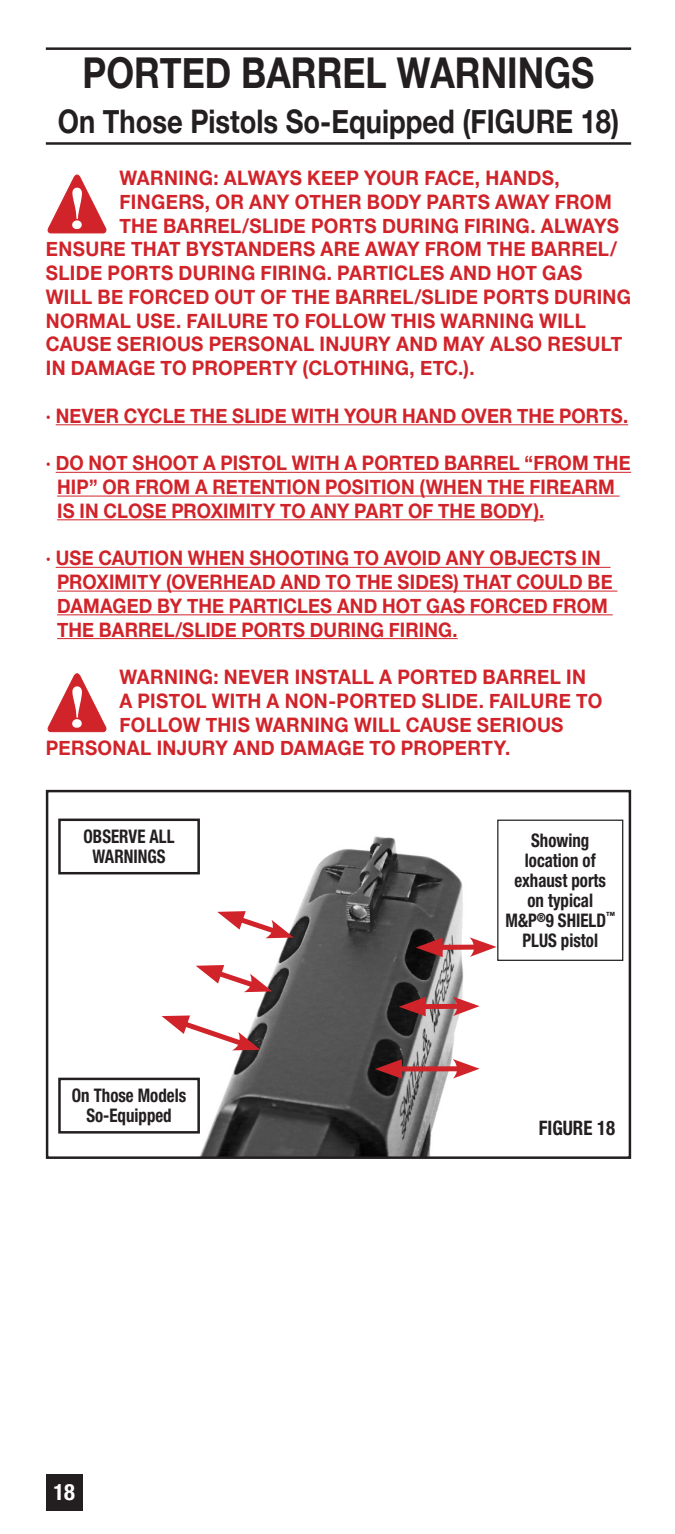
<style>
.page{position:relative;width:675px;height:1534px;background:#fff}
.page>*{position:absolute;margin:0;border:0;box-sizing:border-box;transform-origin:0 0}
.t1{font:700 42.5px "Helvetica Neue";color:#231f20;scale:.84 1}
.t2{font:700 32.5px "Helvetica Neue";color:#231f20;scale:.84 1}
.t3{font:700 condensed 22.5px "Helvetica Neue LT Std";color:#fff}
.t4{font:700 20px "Helvetica Neue";letter-spacing:.015em;color:#d1232a;scale:.94 1}
.t5{font:700 20px/23.8px "Helvetica Neue";letter-spacing:.015em;color:#d1232a;scale:.92 1}
.t6{font:700 condensed 20px "Helvetica Neue LT Std";color:#231f20;scale:.94 1}
.t7{font:700 condensed 18.75px/20px "Helvetica Neue LT Std";color:#231f20;text-align:center;scale:.9 1}
</style>
<div class="page">
<div style="left:46px;top:1474px;width:37px;height:36px;background:#231f20"></div>
<hr style="left:46px;top:47px;width:585px;height:3px;background:#231f20">
<hr style="left:46px;top:142px;width:585px;height:3px;background:#231f20">
<hr style="left:56px;top:424px;width:572px;height:1px;background:#d1232a">
<hr style="left:56px;top:472px;width:575px;height:1px;background:#d1232a">
<hr style="left:57px;top:495px;width:562px;height:1px;background:#d1232a">
<hr style="left:57px;top:519px;width:487px;height:1px;background:#d1232a">
<hr style="left:56px;top:567px;width:554px;height:1px;background:#d1232a">
<hr style="left:57px;top:590px;width:560px;height:1px;background:#d1232a">
<hr style="left:57px;top:614px;width:555px;height:1px;background:#d1232a">
<hr style="left:57px;top:638px;width:401px;height:1px;background:#d1232a">
<svg style="left:47px;top:174px;width:60px;height:60px"></svg>
<svg style="left:47px;top:673px;width:60px;height:59px"></svg>
<img style="left:106px;top:836px;width:391px;height:320px">
<div style="left:46px;top:790px;width:585px;height:369px;border:2px solid #231f20"></div>
<div style="left:433px;top:944px;width:46px;height:6px;background:#d1232a"></div>
<svg style="left:469px;top:937px;width:27px;height:20px"></svg>
<svg style="left:416px;top:937px;width:26px;height:20px"></svg>
<svg style="left:217px;top:911px;width:77px;height:27px"></svg>
<svg style="left:196px;top:965px;width:76px;height:27px"></svg>
<div style="left:497px;top:819px;width:126px;height:142px;border:1px solid #231f20"></div>
<div style="left:59px;top:820px;width:140px;height:53px;background:#fff"></div>
<div style="left:58px;top:818px;width:142px;height:56px;border:2px solid #231f20"></div>
<div style="left:59px;top:1079px;width:140px;height:53px;background:#fff"></div>
<div style="left:58px;top:1077px;width:142px;height:56px;border:2px solid #231f20"></div>
<div style="left:416px;top:1004px;width:46px;height:5px;background:#d1232a"></div>
<svg style="left:452px;top:996px;width:27px;height:20px"></svg>
<svg style="left:399px;top:997px;width:27px;height:19px"></svg>
<div style="left:392px;top:1066px;width:70px;height:5px;background:#d1232a"></div>
<svg style="left:453px;top:1059px;width:26px;height:19px"></svg>
<svg style="left:375px;top:1059px;width:27px;height:19px"></svg>
<svg style="left:161px;top:1015px;width:99px;height:35px"></svg>
<h1 class="t1" style="left:82px;top:39px;width:611px">PORTED BARREL WARNINGS</h1>
<h2 class="t2" style="left:58px;top:96px;width:669px">On Those Pistols So-Equipped (FIGURE 18)</h2>
<p class="t4" style="left:119px;top:162px;width:469px">WARNING: ALWAYS KEEP YOUR FACE, HANDS,</p>
<p class="t4" style="left:119px;top:186px;width:525px">FINGERS, OR ANY OTHER BODY PARTS AWAY FROM</p>
<p class="t4" style="left:119px;top:210px;width:533px">THE BARREL/SLIDE PORTS DURING FIRING. ALWAYS</p>
<p class="t4" style="left:46px;top:234px;width:609px">ENSURE THAT BYSTANDERS ARE AWAY FROM THE BARREL/</p>
<p class="t4" style="left:46px;top:257px;width:572px">SLIDE PORTS DURING FIRING. PARTICLES AND HOT GAS</p>
<p class="t4" style="left:46px;top:281px;width:624px">WILL BE FORCED OUT OF THE BARREL/SLIDE PORTS DURING</p>
<p class="t4" style="left:46px;top:305px;width:576px">NORMAL USE. FAILURE TO FOLLOW THIS WARNING WILL</p>
<p class="t4" style="left:46px;top:329px;width:614px">CAUSE SERIOUS PERSONAL INJURY AND MAY ALSO RESULT</p>
<p class="t4" style="left:46px;top:352px;width:457px">IN DAMAGE TO PROPERTY (CLOTHING, ETC.).</p>
<p class="t5" style="left:46px;top:404px;width:634px">· NEVER CYCLE THE SLIDE WITH YOUR HAND OVER THE PORTS.</p>
<p class="t5" style="left:57px;top:452px;width:625px;text-indent:-11px">· DO NOT SHOOT A PISTOL WITH A PORTED BARREL “FROM THE<br>HIP” OR FROM A RETENTION POSITION (WHEN THE FIREARM<br>IS IN CLOSE PROXIMITY TO ANY PART OF THE BODY).</p>
<p class="t5" style="left:57px;top:547px;width:605px;text-indent:-11px">· USE CAUTION WHEN SHOOTING TO AVOID ANY OBJECTS IN PROXIMITY (OVERHEAD AND TO THE SIDES) THAT COULD BE DAMAGED BY THE PARTICLES AND HOT GAS FORCED FROM THE BARREL/SLIDE PORTS DURING FIRING.</p>
<p class="t4" style="left:119px;top:661px;width:498px">WARNING: NEVER INSTALL A PORTED BARREL IN</p>
<p class="t4" style="left:119px;top:685px;width:515px">A PISTOL WITH A NON-PORTED SLIDE. FAILURE TO</p>
<p class="t4" style="left:119px;top:709px;width:474px">FOLLOW THIS WARNING WILL CAUSE SERIOUS</p>
<p class="t4" style="left:46px;top:732px;width:496px">PERSONAL INJURY AND DAMAGE TO PROPERTY.</p>
<p class="t7" style="left:84px;top:826px;width:103px">OBSERVE ALL<br>WARNINGS</p>
<p class="t7" style="left:72px;top:1085px;width:128px">On Those Models<br>So-Equipped</p>
<p class="t3" style="left:53px;top:1478px;width:23px">18</p>
<p class="t7" style="left:505px;top:830px;width:123px">Showing location of exhaust ports on typical<br>M&amp;P<sup>®</sup>9 SHIELD<sup>™<br></sup>PLUS pistol</p>
<p class="t6" style="left:539px;top:1115px;width:83px">FIGURE 18</p>
</div>
